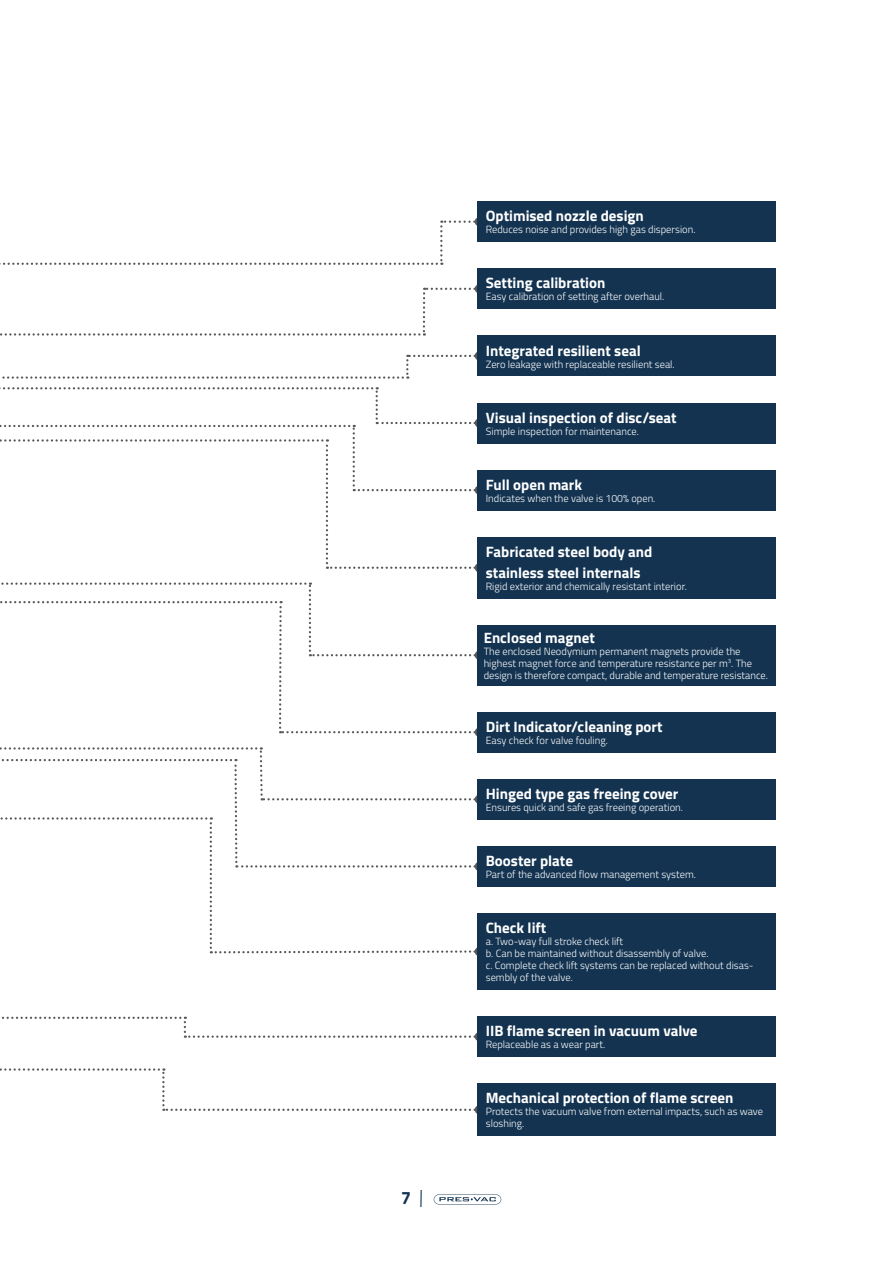
<style>
.page{position:relative;width:894px;height:1265px;background:#fff}
.page>*{position:absolute;margin:0;border:0;box-sizing:border-box;transform-origin:0 0}
.t1{font:700 18px "Titillium";color:#133351}
.t2{font:700 15px/21px "Titillium";color:#fff}
.t3{font:300 10.5px/12px "Titillium";color:#fff}
.s1{font-weight:300}
</style>
<div class="page">
<svg style="left:434px;top:1194px;width:67px;height:10px"></svg>
<svg style="left:0;top:220px;width:477px;height:45px"></svg>
<div style="left:475px;top:217px;width:9px;height:9px;background:#575756;border-radius:50%"></div>
<svg style="left:0;top:287px;width:477px;height:48px"></svg>
<div style="left:475px;top:284px;width:9px;height:9px;background:#575756;border-radius:50%"></div>
<svg style="left:2px;top:355px;width:475px;height:23px"></svg>
<div style="left:475px;top:351px;width:9px;height:9px;background:#575756;border-radius:50%"></div>
<div style="left:475px;top:563px;width:9px;height:9px;background:#575756;border-radius:50%"></div>
<svg style="left:0;top:387px;width:480px;height:181px"></svg>
<div style="left:475px;top:485px;width:9px;height:9px;background:#575756;border-radius:50%"></div>
<svg style="left:0;top:582px;width:480px;height:151px"></svg>
<div style="left:475px;top:727px;width:9px;height:9px;background:#575756;border-radius:50%"></div>
<svg style="left:2px;top:1016px;width:473px;height:21px"></svg>
<svg style="left:475px;top:1031px;width:9px;height:9px"></svg>
<svg style="left:0;top:747px;width:480px;height:207px"></svg>
<svg style="left:475px;top:946px;width:9px;height:9px"></svg>
<svg style="left:0;top:1068px;width:475px;height:42px"></svg>
<div style="left:475px;top:1105px;width:9px;height:9px;background:#575756;border-radius:50%"></div>
<div style="left:477px;top:537px;width:299px;height:61px;background:#133351"></div>
<div style="left:477px;top:779px;width:299px;height:40px;background:#133351"></div>
<div style="left:477px;top:1016px;width:298px;height:40px;background:#133351"></div>
<div style="left:477px;top:913px;width:299px;height:76px;background:#133351"></div>
<div style="left:477px;top:201px;width:299px;height:41px;background:#133351"></div>
<div style="left:477px;top:336px;width:298px;height:40px;background:#133351"></div>
<div style="left:477px;top:268px;width:299px;height:41px;background:#133351"></div>
<div style="left:477px;top:470px;width:299px;height:40px;background:#133351"></div>
<div style="left:477px;top:846px;width:299px;height:40px;background:#133351"></div>
<div style="left:477px;top:712px;width:298px;height:40px;background:#133351"></div>
<div style="left:477px;top:403px;width:299px;height:40px;background:#133351"></div>
<div style="left:477px;top:625px;width:299px;height:60px;background:#133351"></div>
<div style="left:477px;top:1083px;width:299px;height:52px;background:#133351"></div>
<h1 class="t1" style="left:401px;top:1184px;width:24px">7 <span class="s1">|</span></h1>
<h2 class="t2" style="left:486px;top:205px;width:160px">Optimised nozzle design</h2>
<p class="t3" style="left:486px;top:223px;width:211px">Reduces noise and provides high gas dispersion.</p>
<h2 class="t2" style="left:486px;top:272px;width:121px">Setting calibration</h2>
<p class="t3" style="left:486px;top:290px;width:180px">Easy calibration of setting after overhaul.</p>
<h2 class="t2" style="left:486px;top:339px;width:156px">Integrated resilient seal</h2>
<p class="t3" style="left:486px;top:357px;width:190px">Zero leakage with replaceable resilient seal.</p>
<h2 class="t2" style="left:486px;top:406px;width:192px">Visual inspection of disc/seat</h2>
<p class="t3" style="left:486px;top:424px;width:155px">Simple inspection for maintenance.</p>
<h2 class="t2" style="left:486px;top:473px;width:98px">Full open mark</h2>
<p class="t3" style="left:486px;top:491px;width:171px">Indicates when the valve is 100% open.</p>
<h2 class="t2" style="left:486px;top:540px;width:168px">Fabricated steel body and stainless steel internals</h2>
<p class="t3" style="left:486px;top:579px;width:202px">Rigid exterior and chemically resistant interior.</p>
<h2 class="t2" style="left:484px;top:626px;width:113px">Enclosed magnet</h2>
<p class="t3" style="left:484px;top:644px;width:286px">The enclosed Neodymium permanent magnets provide the highest magnet force and temperature resistance per m<sup>3</sup>. The design is therefore compact, durable and temperature resistance.</p>
<h2 class="t2" style="left:486px;top:715px;width:178px">Dirt Indicator/cleaning port</h2>
<p class="t3" style="left:486px;top:733px;width:124px">Easy check for valve fouling.</p>
<h2 class="t2" style="left:486px;top:782px;width:194px">Hinged type gas freeing cover</h2>
<p class="t3" style="left:486px;top:800px;width:199px">Ensures quick and safe gas freeing operation.</p>
<h2 class="t2" style="left:486px;top:849px;width:89px">Booster plate</h2>
<p class="t3" style="left:486px;top:867px;width:212px">Part of the advanced flow management system.</p>
<h2 class="t2" style="left:486px;top:916px;width:62px">Check lift</h2>
<p class="t3" style="left:486px;top:934px;width:269px">a. Two-way full stroke check lift<br>b. Can be maintained without disassembly of valve.<br>c. Complete check lift systems can be replaced without disas&shy;sembly of the valve.</p>
<h2 class="t2" style="left:486px;top:1019px;width:213px">IIB flame screen in vacuum valve</h2>
<p class="t3" style="left:486px;top:1037px;width:121px">Replaceable as a wear part.</p>
<h2 class="t2" style="left:486px;top:1086px;width:249px">Mechanical protection of flame screen</h2>
<p class="t3" style="left:486px;top:1104px;width:279px">Protects the vacuum valve from external impacts, such as wave sloshing.</p>
</div>
